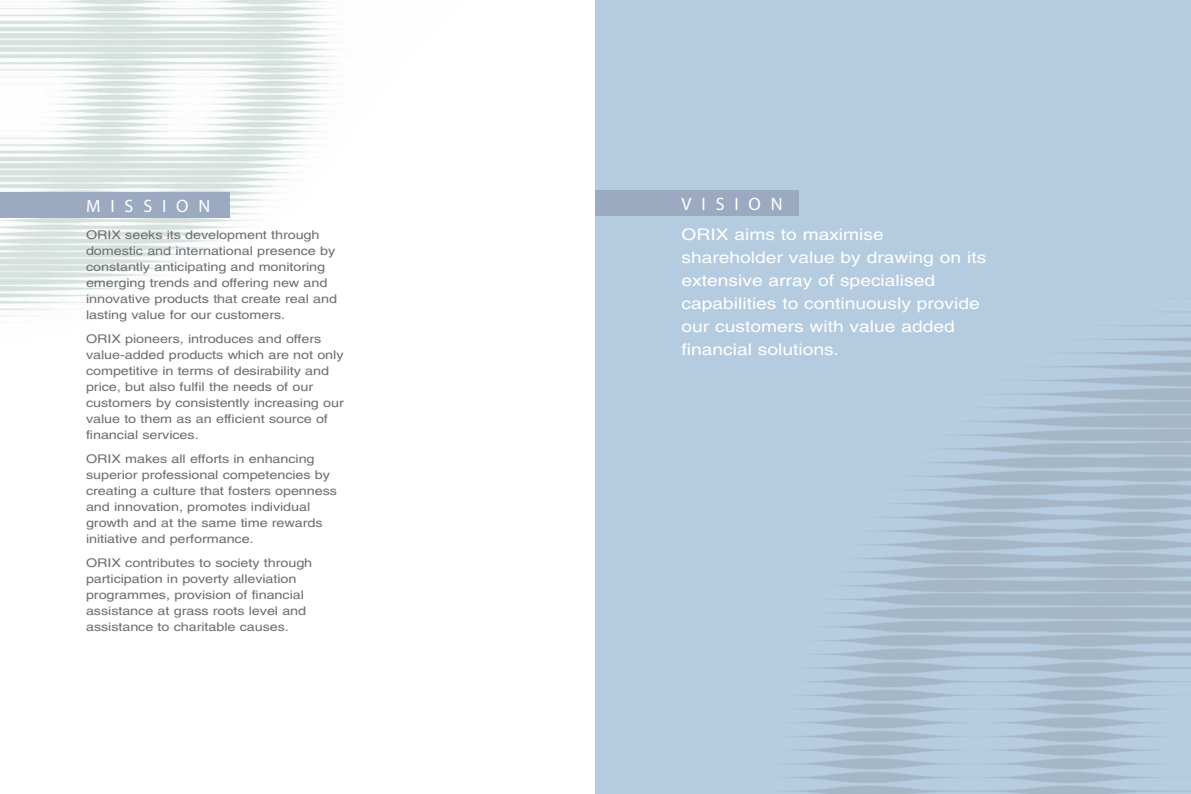
<style>
.page{position:relative;width:1191px;height:794px;background:#fff}
.page>*{position:absolute;margin:0;border:0;box-sizing:border-box;transform-origin:0 0}
.t1{font:18px "Myriad";letter-spacing:.55em;color:#fff}
.t2{font:16px/23px "Helvetica";color:#fff;scale:1.2 1}
.t3{font:12px/15.9px "Helvetica";letter-spacing:-.005em;color:#6c6d70;scale:1.2 1}
</style>
<div class="page">
<div style="left:595px;top:0;width:596px;height:794px;background:#b5cbe0"></div>
<svg style="left:841px;top:339px;width:237px;height:237px"></svg>
<div style="left:595px;top:190px;width:204px;height:26px;background:#9ba9c1"></div>
<div style="left:0;top:193px;width:230px;height:25px;background:#9ba9c1"></div>
<p class="t1" style="left:86px;top:199px;width:126px">MISSION</p>
<p class="t3" style="left:86px;top:228px;width:211px">ORIX seeks its development through domestic and international presence by constantly anticipating and monitoring emerging trends and offering new and innovative products that create real and lasting value for our customers.</p>
<p class="t3" style="left:86px;top:332px;width:216px">ORIX pioneers, introduces and offers value-added products which are not only competitive in terms of desirability and price, but also fulfil the needs of our customers by consistently increasing our value to them as an efficient source of financial services.</p>
<p class="t3" style="left:86px;top:452px;width:211px">ORIX makes all efforts in enhancing superior professional competencies by creating a culture that fosters openness and innovation, promotes individual growth and at the same time rewards initiative and performance.</p>
<p class="t3" style="left:86px;top:556px;width:190px">ORIX contributes to society through participation in poverty alleviation programmes, provision of financial assistance at grass roots level and assistance to charitable causes.</p>
<p class="t1" style="left:681px;top:197px;width:103px">VISION</p>
<p class="t2" style="left:681px;top:224px;width:255px">ORIX aims to maximise shareholder value by drawing on its extensive array of specialised capabilities to continuously provide our customers with value added financial solutions.</p>
</div>
